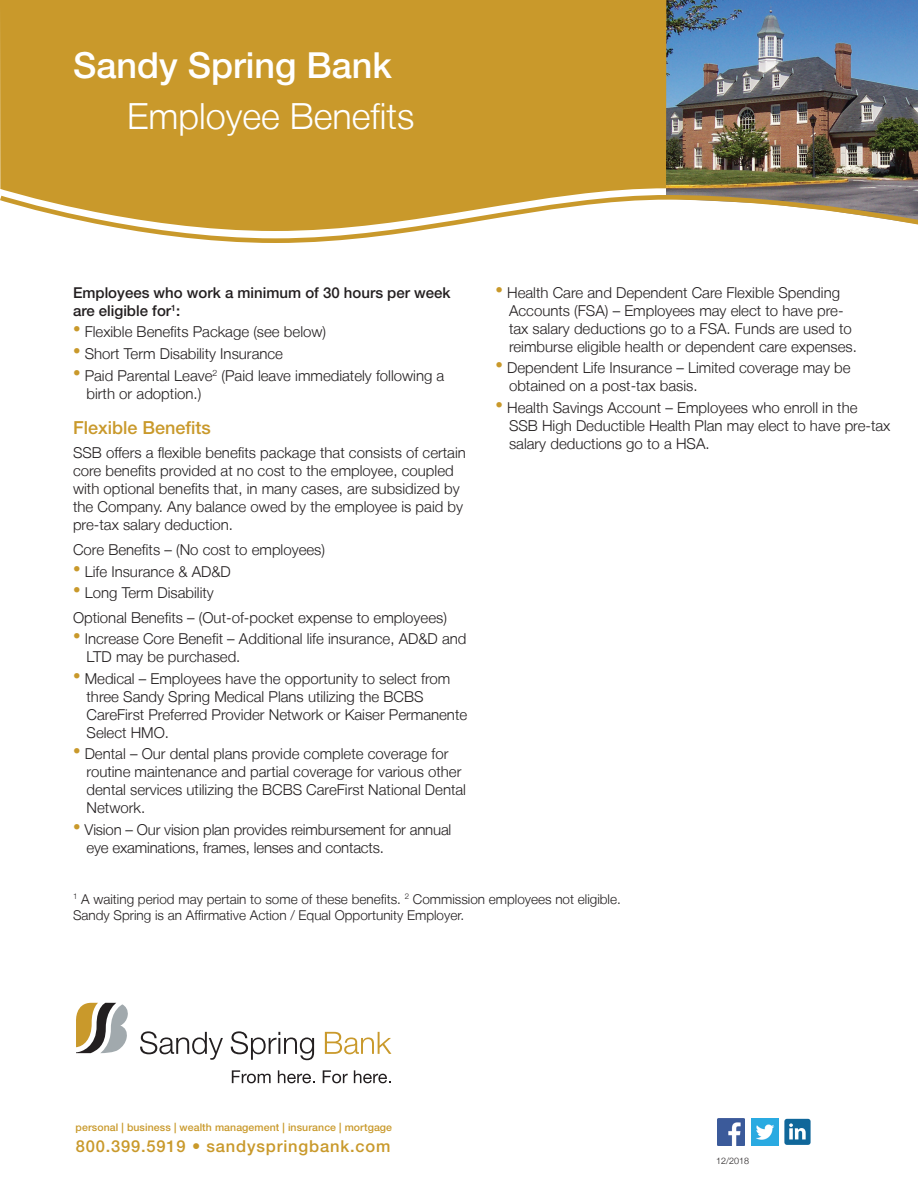
<style>
.page{position:relative;width:918px;height:1188px;background:#fff}
.page>*{position:absolute;margin:0;border:0;box-sizing:border-box;transform-origin:0 0}
.t1{font:300 36px "Helvetica Neue LT";color:#fff}
.t2{font:500 36px "Helvetica Neue LT Std";color:#fff}
.t3{font:500 18px "Helvetica Neue LT Std";color:#c9992b}
.t4{font:500 16.5px "Helvetica Neue LT Std";letter-spacing:.05em;color:#c9992b}
.t5{font:300 15px/18px "Helvetica Neue LT";color:#231f20}
.t6{font:500 15px/18px "Helvetica Neue LT Std";color:#231f20}
.t7{font:300 13.5px/16.2px "Helvetica Neue LT";color:#231f20}
.t8{font:500 10.5px "Helvetica Neue LT Std";letter-spacing:.01em;color:#c9992b}
.t9{font:300 9px "Helvetica Neue LT";color:#231f20}
</style>
<div class="page">
<div style="left:0;top:0;width:666px;height:193px;background:#c9992b"></div>
<svg style="left:76px;top:1003px;width:52px;height:50px"></svg>
<svg style="left:140px;top:1031px;width:83px;height:29px"></svg>
<svg style="left:231px;top:1031px;width:83px;height:29px"></svg>
<svg style="left:325px;top:1032px;width:66px;height:22px"></svg>
<svg style="left:232px;top:1070px;width:39px;height:13px"></svg>
<svg style="left:278px;top:1070px;width:37px;height:13px"></svg>
<svg style="left:323px;top:1070px;width:25px;height:13px"></svg>
<svg style="left:354px;top:1070px;width:37px;height:13px"></svg>
<img style="left:666px;top:0;width:252px;height:193px">
<svg style="left:0;top:193px;width:918px;height:50px"></svg>
<img style="left:717px;top:1119px;width:27px;height:26px">
<img style="left:751px;top:1119px;width:27px;height:26px">
<div style="left:784px;top:1119px;width:27px;height:26px;background:#10679a;border-radius:3px"></div>
<svg style="left:789px;top:1123px;width:17px;height:16px"></svg>
<h1 class="t2" style="left:73px;top:44px;width:320px">Sandy Spring Bank</h1>
<h1 class="t1" style="left:127px;top:95px;width:289px">Employee Benefits</h1>
<p class="t6" style="left:73px;top:284px;width:379px">Employees who work a minimum of 30 hours per week are eligible for<sup>1</sup>:</p>
<p class="t5" style="left:73px;top:323px;width:255px"><sup>•</sup> Flexible Benefits Package (see below)</p>
<p class="t5" style="left:73px;top:344px;width:212px"><sup>•</sup> Short Term Disability Insurance</p>
<p class="t5" style="left:87px;top:366px;width:359px;text-indent:-13px"><sup>•</sup> Paid Parental Leave<sup>2</sup> (Paid leave immediately following a birth or adoption.)</p>
<p class="t3" style="left:73px;top:416px;width:139px">Flexible Benefits</p>
<p class="t5" style="left:73px;top:444px;width:394px">SSB offers a flexible benefits package that consists of certain core benefits provided at no cost to the employee, coupled with optional benefits that, in many cases, are subsidized by the Company. Any balance owed by the employee is paid by pre-tax salary deduction.</p>
<p class="t5" style="left:73px;top:540px;width:254px">Core Benefits – (No cost to employees)</p>
<p class="t5" style="left:73px;top:562px;width:159px"><sup>•</sup> Life Insurance &amp; AD&amp;D</p>
<p class="t5" style="left:73px;top:580px;width:375px;line-height:24.8px"><sup>•</sup> Long Term Disability<br>Optional Benefits – (Out-of-pocket expense to employees)</p>
<p class="t5" style="left:87px;top:630px;width:381px;text-indent:-14px"><sup>•</sup> Increase Core Benefit – Additional life insurance, AD&amp;D and<br>LTD may be purchased.</p>
<p class="t5" style="left:87px;top:669px;width:382px;text-indent:-14px"><sup>•</sup> Medical – Employees have the opportunity to select from three Sandy Spring Medical Plans utilizing the BCBS CareFirst Preferred Provider Network or Kaiser Permanente Select HMO.</p>
<p class="t5" style="left:87px;top:745px;width:381px;text-indent:-14px"><sup>•</sup> Dental – Our dental plans provide complete coverage for routine maintenance and partial coverage for various other dental services utilizing the BCBS CareFirst National Dental Network.</p>
<p class="t5" style="left:87px;top:820px;width:366px;text-indent:-13px"><sup>•</sup> Vision – Our vision plan provides reimbursement for annual eye examinations, frames, lenses and contacts.</p>
<p class="t5" style="left:509px;top:283px;width:349px;text-indent:-14px"><sup>•</sup> Health Care and Dependent Care Flexible Spending Accounts (FSA) – Employees may elect to have pre&shy;tax salary deductions go to a FSA. Funds are used to reimburse eligible health or dependent care expenses.</p>
<p class="t5" style="left:509px;top:359px;width:343px;text-indent:-14px"><sup>•</sup> Dependent Life Insurance – Limited coverage may be obtained on a post-tax basis.</p>
<p class="t5" style="left:509px;top:398px;width:383px;text-indent:-14px"><sup>•</sup> Health Savings Account – Employees who enroll in the<br>SSB High Deductible Health Plan may elect to have pre-tax salary deductions go to a HSA.</p>
<p class="t7" style="left:73px;top:891px;width:549px"><sup>1</sup> A waiting period may pertain to some of these benefits. <sup>2</sup> Commission employees not eligible.<br>Sandy Spring is an Affirmative Action / Equal Opportunity Employer.</p>
<p class="t8" style="left:76px;top:1121px;width:318px">personal | business | wealth management | insurance | mortgage</p>
<p class="t4" style="left:76px;top:1136px;width:316px">800.399.5919 • sandyspringbank.com</p>
<p class="t9" style="left:716px;top:1155px;width:35px">12/2018</p>
</div>
